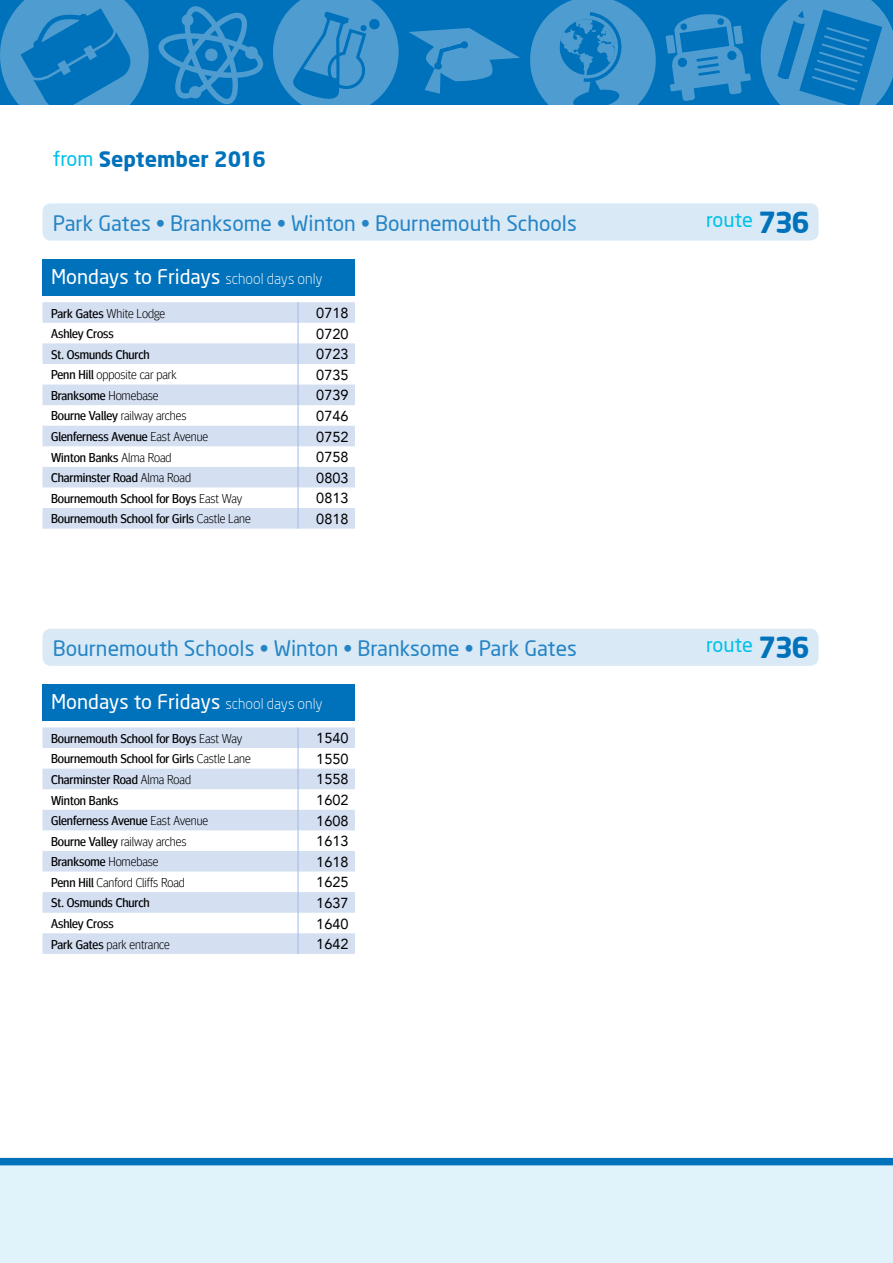
<style>
.page{position:relative;width:893px;height:1263px;background:#fff}
.page>*{position:absolute;margin:0;border:0;box-sizing:border-box;transform-origin:0 0}
.t1{font:21px "Neo Sans";color:#2484c6}
.t2{font:700 21px "Neo Sans";color:#0072bc}
.t3{font:19.95px "Neo Sans";color:#fff}
.t4{font:19.95px "Neo Sans";color:#00c0e8}
.t5{font:14.55px "Avenir LT";color:#000}
.t6{font:12.75px "Meta Headline";color:#000}
.t7{font:300 12.75px "Meta Headline";color:#000}
.s1{font-weight:400;font-size:19.95px;color:#00c0e8}
.s2{font-weight:300;font-size:14.55px}
.s3{font-weight:400}
.s4{font-weight:300}
.s5{font-weight:700;font-size:28.5px;color:#0072bc}
</style>
<div class="page">
<div style="left:43px;top:203px;width:776px;height:38px;background:#d9e9f5;border-radius:9px"></div>
<div style="left:43px;top:629px;width:776px;height:37px;background:#d9e9f5;border-radius:9px"></div>
<div style="left:43px;top:259px;width:312px;height:36px;background:#0072bc"></div>
<svg style="left:43px;top:302px;width:312px;height:227px;fill:#d4dff2"></svg>
<hr style="left:297px;top:302px;width:2px;height:21px;background:#a1bde3">
<hr style="left:297px;top:323px;width:2px;height:20px;background:#a1bde3">
<hr style="left:297px;top:343px;width:2px;height:21px;background:#a1bde3">
<hr style="left:297px;top:364px;width:2px;height:21px;background:#a1bde3">
<hr style="left:297px;top:385px;width:2px;height:20px;background:#a1bde3">
<hr style="left:297px;top:405px;width:2px;height:21px;background:#a1bde3">
<hr style="left:297px;top:426px;width:2px;height:20px;background:#a1bde3">
<hr style="left:297px;top:446px;width:2px;height:21px;background:#a1bde3">
<hr style="left:297px;top:467px;width:2px;height:20px;background:#a1bde3">
<hr style="left:297px;top:487px;width:2px;height:21px;background:#a1bde3">
<hr style="left:297px;top:508px;width:2px;height:21px;background:#a1bde3">
<div style="left:43px;top:685px;width:312px;height:36px;background:#0072bc"></div>
<svg style="left:43px;top:727px;width:312px;height:227px;fill:#d4dff2"></svg>
<hr style="left:297px;top:727px;width:2px;height:21px;background:#a1bde3">
<hr style="left:297px;top:748px;width:2px;height:21px;background:#a1bde3">
<hr style="left:297px;top:769px;width:2px;height:20px;background:#a1bde3">
<hr style="left:297px;top:789px;width:2px;height:21px;background:#a1bde3">
<hr style="left:297px;top:810px;width:2px;height:20px;background:#a1bde3">
<hr style="left:297px;top:830px;width:2px;height:21px;background:#a1bde3">
<hr style="left:297px;top:851px;width:2px;height:20px;background:#a1bde3">
<hr style="left:297px;top:871px;width:2px;height:21px;background:#a1bde3">
<hr style="left:297px;top:892px;width:2px;height:21px;background:#a1bde3">
<hr style="left:297px;top:913px;width:2px;height:20px;background:#a1bde3">
<hr style="left:297px;top:933px;width:2px;height:21px;background:#a1bde3">
<div style="left:0;top:1162px;width:893px;height:101px;background:#e0f3fa"></div>
<svg style="left:0;top:0;width:893px;height:105px;background:#2586c5"></svg>
<div style="left:0;top:1158px;width:893px;height:7px;background:#0072bc"></div>
<h1 class="t2" style="left:53px;top:146px;width:215px"><span class="s1">from</span> September 2016</h1>
<h1 class="t1" style="left:53px;top:210px;width:526px">Park Gates • Branksome • Winton • Bournemouth Schools</h1>
<h2 class="t3" style="left:51px;top:264px;width:273px">Mondays to Fridays <span class="s2">school days only</span></h2>
<p class="t7" style="left:51px;top:306px;width:116px"><span class="s3">Park Gates</span> White Lodge</p>
<p class="t5" style="left:316px;top:304px;width:34px">0718</p>
<p class="t6" style="left:51px;top:326px;width:64px">Ashley Cross</p>
<p class="t5" style="left:316px;top:325px;width:34px">0720</p>
<p class="t6" style="left:51px;top:347px;width:100px">St. Osmunds Church</p>
<p class="t5" style="left:316px;top:346px;width:34px">0723</p>
<p class="t7" style="left:51px;top:367px;width:127px"><span class="s3">Penn Hill</span> opposite car park</p>
<p class="t5" style="left:316px;top:366px;width:34px">0735</p>
<p class="t6" style="left:51px;top:388px;width:109px">Branksome <span class="s4">Homebase</span></p>
<p class="t5" style="left:316px;top:387px;width:34px">0739</p>
<p class="t7" style="left:51px;top:409px;width:137px"><span class="s3">Bourne Valley</span> railway arches</p>
<p class="t5" style="left:316px;top:407px;width:34px">0746</p>
<p class="t6" style="left:51px;top:429px;width:159px">Glenferness Avenue <span class="s4">East Avenue</span></p>
<p class="t5" style="left:316px;top:428px;width:34px">0752</p>
<p class="t6" style="left:51px;top:450px;width:122px">Winton Banks <span class="s4">Alma Road</span></p>
<p class="t5" style="left:316px;top:449px;width:34px">0758</p>
<p class="t6" style="left:51px;top:470px;width:142px">Charminster Road <span class="s4">Alma Road</span></p>
<p class="t5" style="left:316px;top:469px;width:34px">0803</p>
<p class="t6" style="left:51px;top:491px;width:193px">Bournemouth School for Boys <span class="s4">East Way</span></p>
<p class="t5" style="left:316px;top:490px;width:34px">0813</p>
<p class="t6" style="left:51px;top:511px;width:201px">Bournemouth School for Girls <span class="s4">Castle Lane</span></p>
<p class="t5" style="left:316px;top:510px;width:34px">0818</p>
<h1 class="t1" style="left:53px;top:635px;width:526px">Bournemouth Schools • Winton • Branksome • Park Gates</h1>
<h2 class="t3" style="left:51px;top:689px;width:273px">Mondays to Fridays <span class="s2">school days only</span></h2>
<p class="t6" style="left:51px;top:731px;width:193px">Bournemouth School for Boys <span class="s4">East Way</span></p>
<p class="t5" style="left:316px;top:730px;width:34px">1540</p>
<p class="t6" style="left:51px;top:751px;width:201px">Bournemouth School for Girls <span class="s4">Castle Lane</span></p>
<p class="t5" style="left:316px;top:750px;width:34px">1550</p>
<p class="t6" style="left:51px;top:772px;width:142px">Charminster Road <span class="s4">Alma Road</span></p>
<p class="t5" style="left:316px;top:771px;width:34px">1558</p>
<p class="t6" style="left:51px;top:793px;width:69px">Winton Banks</p>
<p class="t5" style="left:316px;top:791px;width:34px">1602</p>
<p class="t6" style="left:51px;top:813px;width:159px">Glenferness Avenue <span class="s4">East Avenue</span></p>
<p class="t5" style="left:316px;top:812px;width:34px">1608</p>
<p class="t7" style="left:51px;top:834px;width:137px"><span class="s3">Bourne Valley</span> railway arches</p>
<p class="t5" style="left:316px;top:833px;width:34px">1613</p>
<p class="t6" style="left:51px;top:854px;width:109px">Branksome <span class="s4">Homebase</span></p>
<p class="t5" style="left:316px;top:853px;width:34px">1618</p>
<p class="t7" style="left:51px;top:875px;width:135px"><span class="s3">Penn Hill</span> Canford Cliffs Road</p>
<p class="t5" style="left:316px;top:874px;width:34px">1625</p>
<p class="t6" style="left:51px;top:896px;width:100px">St. Osmunds Church</p>
<p class="t5" style="left:316px;top:894px;width:34px">1637</p>
<p class="t6" style="left:51px;top:916px;width:64px">Ashley Cross</p>
<p class="t5" style="left:316px;top:915px;width:34px">1640</p>
<p class="t7" style="left:51px;top:937px;width:120px"><span class="s3">Park Gates</span> park entrance</p>
<p class="t5" style="left:316px;top:935px;width:34px">1642</p>
<h2 class="t4" style="left:706px;top:207px;width:105px">route <span class="s5">736</span></h2>
<h2 class="t4" style="left:706px;top:633px;width:105px">route <span class="s5">736</span></h2>
</div>
